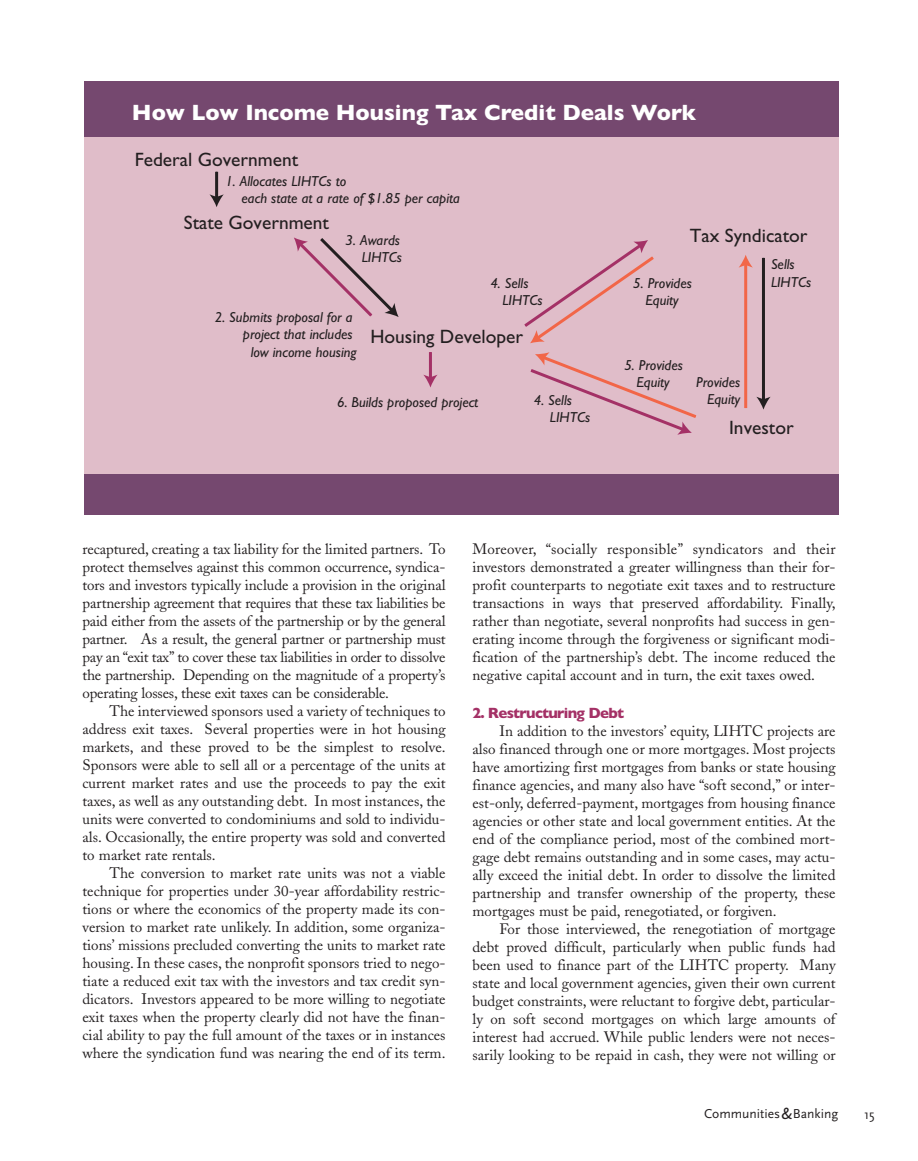
<style>
.page{position:relative;width:918px;height:1161px;background:#fff}
.page>*{position:absolute;margin:0;border:0;box-sizing:border-box;transform-origin:0 0}
.t1{font:700 22.35px "Gill Sans";color:#fff}
.t2{font:19.35px "M Gill Sans";color:#231f20}
.t3{font:15px/18px "Adobe Caslon";color:#231f20;text-align:justify}
.t4{font:700 15px "Gill Sans";letter-spacing:-.045em;color:#a43166}
.t5{font:italic 14.55px/17.4px "M Gill Sans";color:#231f20}
.t6{font:13.5px "Scala Sans";color:#231f20}
.s1{font-family:"Gill Sans";font-style:italic;font-size:16.5px}
</style>
<div class="page">
<div style="left:84px;top:81px;width:755px;height:433px;background:#75486f"></div>
<div style="left:84px;top:137px;width:755px;height:337px;background:#e0bdc9"></div>
<hr style="left:215px;top:172px;width:3px;height:26px;background:#231f20">
<svg style="left:209px;top:194px;width:15px;height:13px"></svg>
<svg style="left:294px;top:237px;width:105px;height:80px"></svg>
<hr style="left:429px;top:352px;width:3px;height:26px;background:#a43166">
<svg style="left:423px;top:375px;width:14px;height:13px"></svg>
<svg style="left:524px;top:240px;width:130px;height:103px"></svg>
<hr style="left:762px;top:258px;width:3px;height:143px;background:#231f20">
<svg style="left:756px;top:397px;width:15px;height:13px"></svg>
<hr style="left:744px;top:264px;width:3px;height:144px;background:#f26648">
<svg style="left:739px;top:255px;width:14px;height:13px"></svg>
<svg style="left:530px;top:352px;width:167px;height:83px"></svg>
<h1 class="t1" style="left:132px;top:99px;width:566px">How Low Income Housing Tax Credit Deals Work</h1>
<p class="t2" style="left:135px;top:153px;width:165px">Federal Government</p>
<p class="t5" style="left:242px;top:174px;width:220px;text-indent:-16px">1. Allocates LIHTCs to<br>each state at a rate of $1.85 per capita</p>
<p class="t2" style="left:184px;top:216px;width:147px">State Government</p>
<p class="t5" style="left:346px;top:233px;width:58px;text-align:right">3. Awards<br>LIHTCs</p>
<p class="t5" style="left:503px;top:276px;width:42px;text-indent:-12px">4. Sells<br>LIHTCs</p>
<p class="t5" style="left:215px;top:310px;width:143px;text-align:right">2. Submits proposal for a project that includes<br>low income housing</p>
<p class="t2" style="left:370px;top:330px;width:154px">Housing Developer</p>
<p class="t5" style="left:337px;top:395px;width:143px">6. Builds proposed project</p>
<p class="t5" style="left:550px;top:393px;width:42px;text-indent:-16px">4. Sells<br>LIHTCs</p>
<p class="t2" style="left:690px;top:228px;width:119px">Tax Syndicator</p>
<p class="t5" style="left:633px;top:275px;width:60px;text-align:center">5. Provides<br>Equity</p>
<p class="t5" style="left:624px;top:358px;width:60px;text-align:center">5. Provides<br>Equity</p>
<p class="t5" style="left:696px;top:375px;width:46px;text-align:right">Provides<br>Equity</p>
<p class="t5" style="left:771px;top:257px;width:42px">Sells<br>LIHTCs</p>
<p class="t2" style="left:729px;top:420px;width:66px">Investor</p>
<p class="t3" style="left:82px;top:542px;width:365px">recaptured, creating a tax liability for the limited partners. To protect themselves against this common occurrence, syndica&shy;tors and investors typically include a provision in the original partnership agreement that requires that these tax liabilities be paid either from the assets of the partnership or by the general partner. As a result, the general partner or partnership must pay an “exit tax” to cover these tax liabilities in order to dissolve the partnership. Depending on the magnitude of a property’s operating losses, these exit taxes can be considerable.</p>
<p class="t3" style="left:83px;top:704px;width:365px;text-indent:27px">The interviewed sponsors used a variety of techniques to address exit taxes. Several properties were in hot housing markets, and these proved to be the simplest to resolve.<br>Sponsors were able to sell all or a percentage of the units at current market rates and use the proceeds to pay the exit taxes, as well as any outstanding debt. In most instances, the units were converted to condominiums and sold to individu&shy;als. Occasionally, the entire property was sold and converted to market rate rentals.</p>
<p class="t3" style="left:82px;top:866px;width:365px;text-indent:27px">The conversion to market rate units was not a viable technique for properties under 30-year affordability restric&shy;tions or where the economics of the property made its con&shy;version to market rate unlikely. In addition, some organiza&shy;tions’ missions precluded converting the units to market rate housing. In these cases, the nonprofit sponsors tried to nego&shy;tiate a reduced exit tax with the investors and tax credit syn&shy;dicators. Investors appeared to be more willing to negotiate exit taxes when the property clearly did not have the finan&shy;cial ability to pay the full amount of the taxes or in instances where the syndication fund was nearing the end of its term.</p>
<p class="t3" style="left:472px;top:542px;width:365px">Moreover, “socially responsible” syndicators and their investors demonstrated a greater willingness than their for&shy;profit counterparts to negotiate exit taxes and to restructure transactions in ways that preserved affordability. Finally, rather than negotiate, several nonprofits had success in gen&shy;erating income through the forgiveness or significant modi&shy;fication of the partnership’s debt. The income reduced the negative capital account and in turn, the exit taxes owed.</p>
<p class="t4" style="left:472px;top:704px;width:153px">2. Restructuring Debt</p>
<p class="t3" style="left:472px;top:724px;width:365px;text-indent:27px">In addition to the investors’ equity, LIHTC projects are also financed through one or more mortgages. Most projects have amortizing first mortgages from banks or state housing finance agencies, and many also have “soft second,” or inter&shy;est-only, deferred-payment, mortgages from housing finance agencies or other state and local government entities. At the end of the compliance period, most of the combined mort&shy;gage debt remains outstanding and in some cases, may actu&shy;ally exceed the initial debt. In order to dissolve the limited partnership and transfer ownership of the property, these mortgages must be paid, renegotiated, or forgiven.</p>
<p class="t3" style="left:473px;top:922px;width:365px;text-indent:27px">For those interviewed, the renegotiation of mortgage debt proved difficult, particularly when public funds had been used to finance part of the LIHTC property. Many state and local government agencies, given their own current budget constraints, were reluctant to forgive debt, particular&shy;ly on soft second mortgages on which large amounts of interest had accrued. While public lenders were not neces&shy;sarily looking to be repaid in cash, they were not willing or</p>
<p class="t6" style="left:704px;top:1106px;width:135px">Communities<span class="s1">&amp;</span>Banking</p>
<p class="t6" style="left:864px;top:1106px;width:12px">15</p>
</div>
